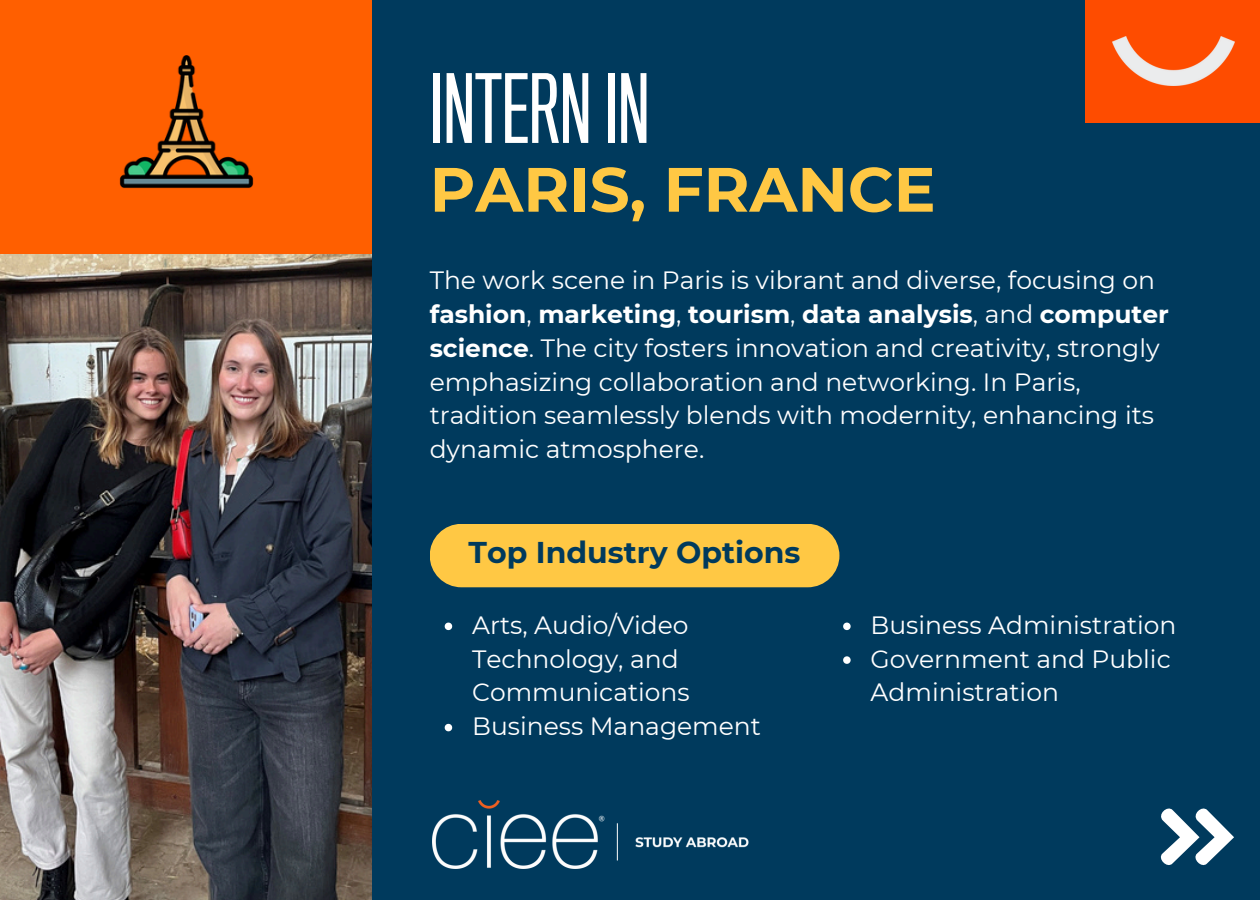
<style>
.page{position:relative;width:1260px;height:900px;background:#003a5d}
.page>*{position:absolute;margin:0;border:0;box-sizing:border-box;transform-origin:0 0}
.t1{font:87.5px "Titling Gothic FB Compressed";color:#fff}
.t2{font:700 62.5px "Montserrat";color:#ffc844}
.t3{font:700 30px "Montserrat";color:#003a5d}
.t4{font:25px/33.8px "Montserrat";color:#fff}
.s1{font-weight:700}
</style>
<div class="page">
<img style="left:0;top:254px;width:372px;height:646px">
<div style="left:0;top:0;width:372px;height:254px;background:#ff5f00"></div>
<img style="left:119px;top:56px;width:135px;height:133px">
<div style="left:1085px;top:0;width:175px;height:122px;background:#fe4c00"></div>
<img style="left:1112px;top:36px;width:122px;height:49px">
<img style="left:432px;top:801px;width:317px;height:67px">
<svg style="left:1160px;top:808px;width:74px;height:58px"></svg>
<div style="left:430px;top:524px;width:409px;height:63px;background:#ffc844;border-radius:32px"></div>
<svg style="left:445px;top:623px;width:7px;height:7px"></svg>
<svg style="left:445px;top:724px;width:7px;height:7px"></svg>
<svg style="left:843px;top:623px;width:8px;height:7px"></svg>
<svg style="left:843px;top:656px;width:8px;height:8px"></svg>
<p class="t1" style="left:430px;top:59px;width:222px">INTERNIN</p>
<p class="t2" style="left:430px;top:151px;width:507px">PARIS, FRANCE</p>
<p class="t4" style="left:430px;top:263px;width:741px">The work scene in Paris is vibrant and diverse, focusing on <span class="s1">fashion</span>, <span class="s1">marketing</span>, <span class="s1">tourism</span>, <span class="s1">data analysis</span>, and <span class="s1">computer science</span>. The city fosters innovation and creativity, strongly emphasizing collaboration and networking. In Paris, tradition seamlessly blends with modernity, enhancing its dynamic atmosphere.</p>
<p class="t3" style="left:469px;top:534px;width:334px">Top Industry Options</p>
<h1 class="t4" style="left:472px;top:608px;width:219px">Arts, Audio/Video<br>Technology, and<br>Communications</h1>
<h2 class="t4" style="left:472px;top:709px;width:290px">Business Management</h2>
<p class="t4" style="left:871px;top:608px;width:307px">Business Administration</p>
<h3 class="t4" style="left:871px;top:642px;width:302px">Government and Public<br>Administration</h3>
</div>
